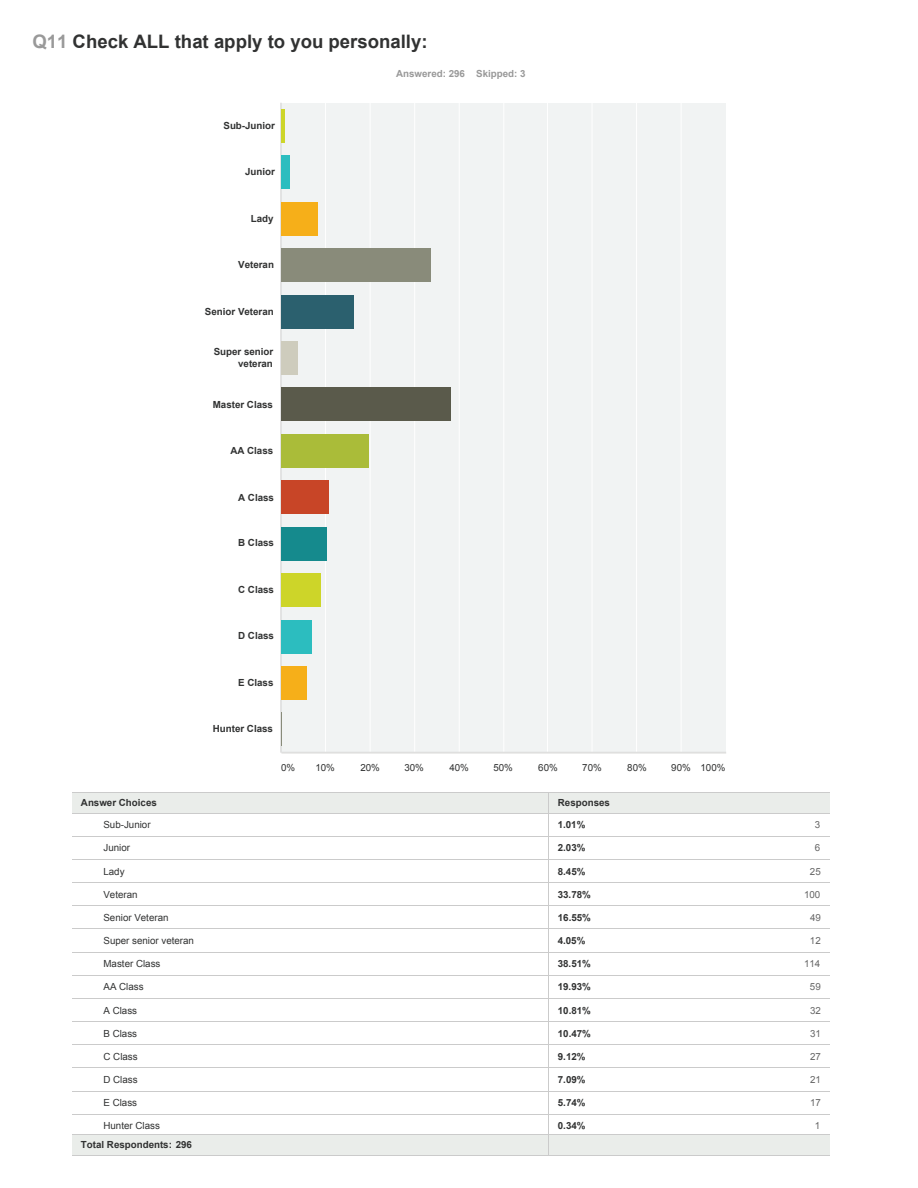
<style>
.page{position:relative;width:918px;height:1188px;background:#fff}
.page>*{position:absolute;margin:0;border:0;box-sizing:border-box;transform-origin:0 0}
.t1{font:700 18.6px "Arial";color:#313232}
.t2{font:700 9.75px/11.7px "Arial";color:#313232;text-align:right}
.t3{font:9.75px "Arial";color:#313232}
.t4{font:9.75px "Arial";color:#666}
.t5{font:700 9.75px "Arial";color:#999}
.s1{color:#999}
</style>
<div class="page">
<div style="left:72px;top:792px;width:476px;height:21px;background:#eaedea"></div>
<div style="left:548px;top:792px;width:281px;height:21px;background:#eaedea"></div>
<hr style="left:72px;top:792px;width:477px;height:1px;background:#cbcbcb">
<hr style="left:548px;top:792px;width:281px;height:1px;background:#cbcbcb">
<hr style="left:72px;top:813px;width:477px;height:1px;background:#cbcbcb">
<hr style="left:548px;top:813px;width:281px;height:1px;background:#cbcbcb">
<hr style="left:72px;top:836px;width:477px;height:1px;background:#cbcbcb">
<hr style="left:548px;top:836px;width:281px;height:1px;background:#cbcbcb">
<hr style="left:72px;top:859px;width:477px;height:1px;background:#cbcbcb">
<hr style="left:548px;top:859px;width:281px;height:1px;background:#cbcbcb">
<hr style="left:72px;top:882px;width:477px;height:1px;background:#cbcbcb">
<hr style="left:548px;top:882px;width:281px;height:1px;background:#cbcbcb">
<hr style="left:72px;top:905px;width:477px;height:1px;background:#cbcbcb">
<hr style="left:548px;top:905px;width:281px;height:1px;background:#cbcbcb">
<div style="left:281px;top:103px;width:445px;height:650px;background:#f1f3f3"></div>
<hr style="left:325px;top:103px;width:1px;height:650px;background:#fff">
<hr style="left:370px;top:103px;width:1px;height:650px;background:#fff">
<hr style="left:414px;top:103px;width:1px;height:650px;background:#fff">
<hr style="left:459px;top:103px;width:1px;height:650px;background:#fff">
<hr style="left:503px;top:103px;width:1px;height:650px;background:#fff">
<hr style="left:547px;top:103px;width:1px;height:650px;background:#fff">
<hr style="left:592px;top:103px;width:1px;height:650px;background:#fff">
<hr style="left:636px;top:103px;width:1px;height:650px;background:#fff">
<hr style="left:681px;top:103px;width:1px;height:650px;background:#fff">
<hr style="left:281px;top:103px;width:1px;height:650px;background:#cbcbcb">
<hr style="left:281px;top:752px;width:445px;height:2px;background:#dfdfde">
<hr style="left:281px;top:109px;width:4px;height:34px;background:#cdd529">
<div style="left:281px;top:156px;width:9px;height:33px;background:#2cbdbf"></div>
<div style="left:281px;top:202px;width:37px;height:34px;background:#f6af19"></div>
<div style="left:281px;top:249px;width:150px;height:33px;background:#898b7a"></div>
<div style="left:281px;top:295px;width:73px;height:33px;background:#2b606e"></div>
<div style="left:281px;top:341px;width:17px;height:34px;background:#ceccbd"></div>
<div style="left:281px;top:388px;width:170px;height:33px;background:#5a5a4b"></div>
<div style="left:281px;top:434px;width:88px;height:34px;background:#aabc39"></div>
<div style="left:281px;top:481px;width:48px;height:33px;background:#c84527"></div>
<div style="left:281px;top:527px;width:46px;height:33px;background:#158a8d"></div>
<div style="left:281px;top:573px;width:40px;height:34px;background:#cdd529"></div>
<div style="left:281px;top:620px;width:31px;height:33px;background:#2cbdbf"></div>
<div style="left:281px;top:666px;width:26px;height:34px;background:#f6af19"></div>
<hr style="left:281px;top:713px;width:1px;height:33px;background:#898b7a">
<div style="left:72px;top:1134px;width:476px;height:21px;background:#eaedea"></div>
<div style="left:548px;top:1134px;width:281px;height:21px;background:#eaedea"></div>
<hr style="left:72px;top:1155px;width:477px;height:1px;background:#cbcbcb">
<hr style="left:548px;top:1155px;width:281px;height:1px;background:#cbcbcb">
<hr style="left:72px;top:928px;width:477px;height:1px;background:#cbcbcb">
<hr style="left:548px;top:928px;width:281px;height:1px;background:#cbcbcb">
<hr style="left:72px;top:952px;width:477px;height:1px;background:#cbcbcb">
<hr style="left:548px;top:952px;width:281px;height:1px;background:#cbcbcb">
<hr style="left:72px;top:975px;width:477px;height:1px;background:#cbcbcb">
<hr style="left:548px;top:975px;width:281px;height:1px;background:#cbcbcb">
<hr style="left:72px;top:998px;width:477px;height:1px;background:#cbcbcb">
<hr style="left:548px;top:998px;width:281px;height:1px;background:#cbcbcb">
<hr style="left:72px;top:1021px;width:477px;height:1px;background:#cbcbcb">
<hr style="left:548px;top:1021px;width:281px;height:1px;background:#cbcbcb">
<hr style="left:72px;top:1044px;width:477px;height:1px;background:#cbcbcb">
<hr style="left:548px;top:1044px;width:281px;height:1px;background:#cbcbcb">
<hr style="left:72px;top:1067px;width:477px;height:1px;background:#cbcbcb">
<hr style="left:548px;top:1067px;width:281px;height:1px;background:#cbcbcb">
<hr style="left:72px;top:1091px;width:477px;height:1px;background:#cbcbcb">
<hr style="left:548px;top:1091px;width:281px;height:1px;background:#cbcbcb">
<hr style="left:72px;top:1114px;width:477px;height:1px;background:#cbcbcb">
<hr style="left:548px;top:1114px;width:281px;height:1px;background:#cbcbcb">
<hr style="left:72px;top:1134px;width:477px;height:1px;background:#cbcbcb">
<hr style="left:548px;top:1134px;width:281px;height:1px;background:#cbcbcb">
<svg style="left:548px;top:793px;width:1px;height:362px"></svg>
<h1 class="t1" style="left:32px;top:29px;width:397px"><span class="s1">Q11</span> Check ALL that apply to you personally:</h1>
<p class="t2" style="left:224px;top:120px;width:53px">Sub-Junior</p>
<p class="t2" style="left:245px;top:166px;width:31px">Junior</p>
<p class="t2" style="left:251px;top:213px;width:24px">Lady</p>
<p class="t2" style="left:238px;top:259px;width:37px">Veteran</p>
<p class="t2" style="left:205px;top:306px;width:70px">Senior Veteran</p>
<p class="t2" style="left:214px;top:346px;width:61px">Super senior veteran</p>
<p class="t2" style="left:213px;top:399px;width:62px">Master Class</p>
<p class="t2" style="left:230px;top:445px;width:44px">AA Class</p>
<p class="t2" style="left:238px;top:492px;width:37px">A Class</p>
<p class="t2" style="left:238px;top:537px;width:37px">B Class</p>
<p class="t2" style="left:238px;top:584px;width:37px">C Class</p>
<p class="t2" style="left:238px;top:630px;width:37px">D Class</p>
<p class="t2" style="left:238px;top:677px;width:37px">E Class</p>
<p class="t2" style="left:213px;top:723px;width:62px">Hunter Class</p>
<p class="t5" style="left:396px;top:67px;width:131px">Answered: 296 Skipped: 3</p>
<p class="t3" style="left:281px;top:761px;width:16px">0%</p>
<p class="t3" style="left:315px;top:761px;width:21px">10%</p>
<p class="t3" style="left:360px;top:761px;width:21px">20%</p>
<p class="t3" style="left:404px;top:761px;width:21px">30%</p>
<p class="t3" style="left:449px;top:761px;width:21px">40%</p>
<p class="t3" style="left:493px;top:761px;width:21px">50%</p>
<p class="t3" style="left:538px;top:761px;width:21px">60%</p>
<p class="t3" style="left:582px;top:761px;width:21px">70%</p>
<p class="t3" style="left:627px;top:761px;width:21px">80%</p>
<p class="t3" style="left:671px;top:761px;width:56px">90% 100%</p>
<p class="t2" style="left:81px;top:797px;width:77px">Answer Choices</p>
<p class="t2" style="left:558px;top:797px;width:54px">Responses</p>
<p class="t3" style="left:103px;top:818px;width:49px">Sub-Junior</p>
<p class="t3" style="left:103px;top:841px;width:28px">Junior</p>
<p class="t2" style="left:558px;top:819px;width:29px">1.01%</p>
<p class="t4" style="left:815px;top:818px;width:7px">3</p>
<p class="t2" style="left:558px;top:842px;width:29px">2.03%</p>
<p class="t4" style="left:815px;top:841px;width:7px">6</p>
<p class="t2" style="left:558px;top:866px;width:29px">8.45%</p>
<p class="t4" style="left:810px;top:865px;width:12px">25</p>
<p class="t2" style="left:558px;top:889px;width:35px">33.78%</p>
<p class="t4" style="left:804px;top:888px;width:18px">100</p>
<p class="t2" style="left:558px;top:912px;width:35px">16.55%</p>
<p class="t4" style="left:810px;top:911px;width:12px">49</p>
<p class="t3" style="left:103px;top:865px;width:23px">Lady</p>
<p class="t3" style="left:103px;top:888px;width:36px">Veteran</p>
<p class="t3" style="left:103px;top:911px;width:67px">Senior Veteran</p>
<p class="t3" style="left:104px;top:934px;width:92px">Super senior veteran</p>
<p class="t3" style="left:104px;top:957px;width:58px">Master Class</p>
<p class="t3" style="left:104px;top:981px;width:42px">AA Class</p>
<p class="t3" style="left:104px;top:1004px;width:35px">A Class</p>
<p class="t3" style="left:104px;top:1027px;width:35px">B Class</p>
<p class="t3" style="left:104px;top:1050px;width:36px">C Class</p>
<p class="t3" style="left:104px;top:1073px;width:36px">D Class</p>
<p class="t3" style="left:104px;top:1096px;width:35px">E Class</p>
<p class="t3" style="left:104px;top:1120px;width:58px">Hunter Class</p>
<p class="t2" style="left:558px;top:935px;width:29px">4.05%</p>
<p class="t4" style="left:810px;top:934px;width:12px">12</p>
<p class="t2" style="left:558px;top:958px;width:35px">38.51%</p>
<p class="t4" style="left:804px;top:957px;width:18px">114</p>
<p class="t2" style="left:558px;top:981px;width:35px">19.93%</p>
<p class="t4" style="left:810px;top:981px;width:12px">59</p>
<p class="t2" style="left:558px;top:1005px;width:35px">10.81%</p>
<p class="t4" style="left:810px;top:1004px;width:12px">32</p>
<p class="t2" style="left:558px;top:1028px;width:35px">10.47%</p>
<p class="t4" style="left:810px;top:1027px;width:12px">31</p>
<p class="t2" style="left:558px;top:1051px;width:29px">9.12%</p>
<p class="t4" style="left:810px;top:1050px;width:12px">27</p>
<p class="t2" style="left:558px;top:1074px;width:29px">7.09%</p>
<p class="t4" style="left:810px;top:1073px;width:12px">21</p>
<p class="t2" style="left:558px;top:1097px;width:29px">5.74%</p>
<p class="t4" style="left:810px;top:1096px;width:12px">17</p>
<p class="t2" style="left:558px;top:1120px;width:29px">0.34%</p>
<p class="t4" style="left:815px;top:1120px;width:7px">1</p>
<p class="t2" style="left:81px;top:1139px;width:113px">Total Respondents: 296</p>
</div>
